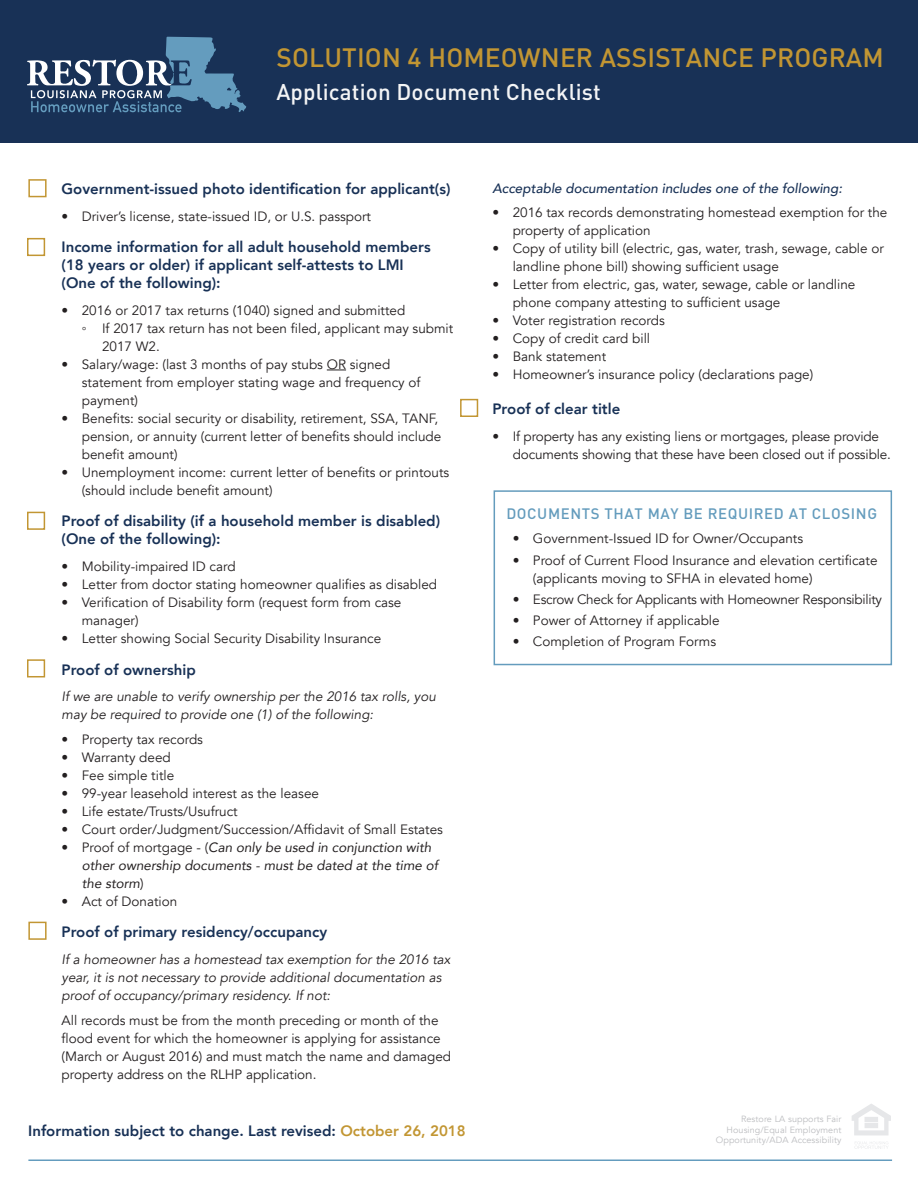
<style>
.page{position:relative;width:918px;height:1188px;background:#fff}
.page>*{position:absolute;margin:0;border:0;box-sizing:border-box;transform-origin:0 0}
.t1{font:500 26.25px "DIN";letter-spacing:.005em;color:#c29633}
.t2{font:500 22.5px "DIN";letter-spacing:.005em;color:#f4f5f6}
.t3{font:800 15px/18px "Avenir";color:#183156}
.t4{font:500 15px "DIN";letter-spacing:.04em;color:#649cbd}
.t5{font:13.5px/18px "Avenir";color:#231f20}
.t6{font:italic 13.5px/18px "Avenir";color:#231f20}
.t7{font:italic 13.5px/18px "Avenir";color:#231f20}
.t8{font:13.5px "Avenir";letter-spacing:-.02em;color:#231f20}
.t9{font:italic 500 13.5px "Avenir";color:#183156}
.Body{font:9px/10.5px "Avenir";letter-spacing:.01em;color:#bcbdc0;text-align:right}
.s1{font-family:"Arial"}
.s2{font-style:normal}
.s3{color:#c29633}
</style>
<div class="page">
<div style="left:0;top:0;width:918px;height:143px;background:#183156"></div>
<svg style="left:27px;top:37px;width:220px;height:75px"></svg>
<svg style="left:852px;top:1104px;width:39px;height:31px"></svg>
<svg style="left:854px;top:1142px;width:34px;height:7px"></svg>
<hr style="left:28px;top:1160px;width:864px;height:1px;background:#649cbe">
<svg style="left:327px;top:370px;width:19px;height:1px"></svg>
<div style="left:28px;top:179px;width:19px;height:18px;border:2px solid #c29633"></div>
<div style="left:27px;top:238px;width:18px;height:18px;border:2px solid #c29633"></div>
<div style="left:27px;top:512px;width:18px;height:18px;border:2px solid #c29633"></div>
<div style="left:27px;top:659px;width:18px;height:18px;border:2px solid #c29633"></div>
<div style="left:28px;top:922px;width:19px;height:18px;border:2px solid #c29633"></div>
<div style="left:460px;top:399px;width:18px;height:18px;border:2px solid #c29633"></div>
<div style="left:494px;top:490px;width:398px;height:175px;border:2px solid #649cbd"></div>
<p class="t1" style="left:276px;top:40px;width:609px">SOLUTION 4 HOMEOWNER ASSISTANCE PROGRAM</p>
<p class="t2" style="left:276px;top:78px;width:326px">Application Document Checklist</p>
<p class="t3" style="left:62px;top:180px;width:390px">Government-issued photo identification for applicant(s)</p>
<p class="t5" style="left:62px;top:207px;width:311px">• Driver’s license, state-issued ID, or U.S. passport</p>
<p class="t3" style="left:62px;top:238px;width:371px">Income information for all adult household members (18 years or older) if applicant self-attests to LMI (One of the following):</p>
<p class="t5" style="left:62px;top:302px;width:345px">• 2016 or 2017 tax returns (1040) signed and submitted</p>
<p class="t5" style="left:102px;top:320px;width:353px;text-indent:-20px"><span class="s1">◦</span> If 2017 tax return has not been filed, applicant may submit<br>2017 W2.</p>
<p class="t5" style="left:82px;top:356px;width:340px;text-indent:-20px">• Salary/wage: (last 3 months of pay stubs OR signed statement from employer stating wage and frequency of payment)</p>
<p class="t5" style="left:82px;top:410px;width:361px;text-indent:-20px">• Benefits: social security or disability, retirement, SSA, TANF, pension, or annuity (current letter of benefits should include benefit amount)</p>
<p class="t5" style="left:82px;top:464px;width:369px;text-indent:-20px">• Unemployment income: current letter of benefits or printouts (should include benefit amount)</p>
<p class="t3" style="left:62px;top:512px;width:380px">Proof of disability (if a household member is disabled) (One of the following):</p>
<p class="t5" style="left:62px;top:558px;width:176px">• Mobility-impaired ID card</p>
<p class="t5" style="left:62px;top:576px;width:377px">• Letter from doctor stating homeowner qualifies as disabled</p>
<p class="t5" style="left:82px;top:594px;width:321px;text-indent:-20px">• Verification of Disability form (request form from case manager)</p>
<p class="t5" style="left:62px;top:630px;width:321px">• Letter showing Social Security Disability Insurance</p>
<p class="t3" style="left:62px;top:660px;width:136px">Proof of ownership</p>
<p class="t6" style="left:62px;top:688px;width:376px">If we are unable to verify ownership per the 2016 tax rolls, you may be required to provide one (1) of the following:</p>
<p class="t5" style="left:62px;top:731px;width:143px">• Property tax records</p>
<p class="t5" style="left:62px;top:749px;width:111px">• Warranty deed</p>
<p class="t5" style="left:62px;top:767px;width:114px">• Fee simple title</p>
<p class="t5" style="left:62px;top:785px;width:259px">• 99-year leasehold interest as the leasee</p>
<p class="t5" style="left:62px;top:803px;width:178px">• Life estate/Trusts/Usufruct</p>
<p class="t5" style="left:62px;top:821px;width:383px">• Court order/Judgment/Succession/Affidavit of Small Estates</p>
<p class="t7" style="left:82px;top:838px;width:358px;text-indent:-20px"><span class="s2">• Proof of mortgage - (</span>Can only be used in conjunction with other ownership documents - must be dated at the time of the storm<span class="s2">)</span></p>
<p class="t5" style="left:62px;top:893px;width:117px">• Act of Donation</p>
<p class="t3" style="left:62px;top:923px;width:267px">Proof of primary residency/occupancy</p>
<p class="t6" style="left:62px;top:951px;width:390px">If a homeowner has a homestead tax exemption for the 2016 tax year, it is not necessary to provide additional documentation as proof of occupancy/primary residency. If not:</p>
<p class="t5" style="left:62px;top:1011px;width:391px">All records must be from the month preceding or month of the flood event for which the homeowner is applying for assistance (March or August 2016) and must match the name and damaged property address on the RLHP application.</p>
<p class="t3" style="left:28px;top:1122px;width:439px">Information subject to change. Last revised: <span class="s3">October 26, 2018</span></p>
<p class="t9" style="left:492px;top:180px;width:351px">Acceptable documentation includes one of the following:</p>
<p class="t5" style="left:513px;top:204px;width:376px;text-indent:-20px">• 2016 tax records demonstrating homestead exemption for the property of application</p>
<p class="t5" style="left:513px;top:240px;width:373px;text-indent:-20px">• Copy of utility bill (electric, gas, water, trash, sewage, cable or landline phone bill) showing sufficient usage</p>
<p class="t5" style="left:513px;top:276px;width:344px;text-indent:-20px">• Letter from electric, gas, water, sewage, cable or landline phone company attesting to sufficient usage</p>
<p class="t5" style="left:492px;top:312px;width:174px">• Voter registration records</p>
<p class="t5" style="left:492px;top:330px;width:159px">• Copy of credit card bill</p>
<p class="t5" style="left:492px;top:348px;width:115px">• Bank statement</p>
<p class="t5" style="left:492px;top:366px;width:322px">• Homeowner’s insurance policy (declarations page)</p>
<p class="t3" style="left:492px;top:400px;width:129px">Proof of clear title</p>
<p class="t5" style="left:513px;top:427px;width:380px;text-indent:-20px">• If property has any existing liens or mortgages, please provide documents showing that these have been closed out if possible.</p>
<p class="t4" style="left:506px;top:504px;width:372px">DOCUMENTS THAT MAY BE REQUIRED AT CLOSING</p>
<p class="t5" style="left:513px;top:530px;width:292px">• Government-Issued ID for Owner/Occupants</p>
<p class="t5" style="left:533px;top:551px;width:346px;text-indent:-20px">• Proof of Current Flood Insurance and elevation certificate (applicants moving to SFHA in elevated home)</p>
<p class="t8" style="left:513px;top:591px;width:371px">• Escrow Check for Applicants with Homeowner Responsibility</p>
<p class="t5" style="left:513px;top:612px;width:208px">• Power of Attorney if applicable</p>
<p class="t5" style="left:513px;top:633px;width:205px">• Completion of Program Forms</p>
<p class="Body" style="left:716px;top:1114px;width:127px">Restore LA supports Fair<br>Housing/Equal Employment<br>Opportunity/ADA Accessibility</p>
</div>
